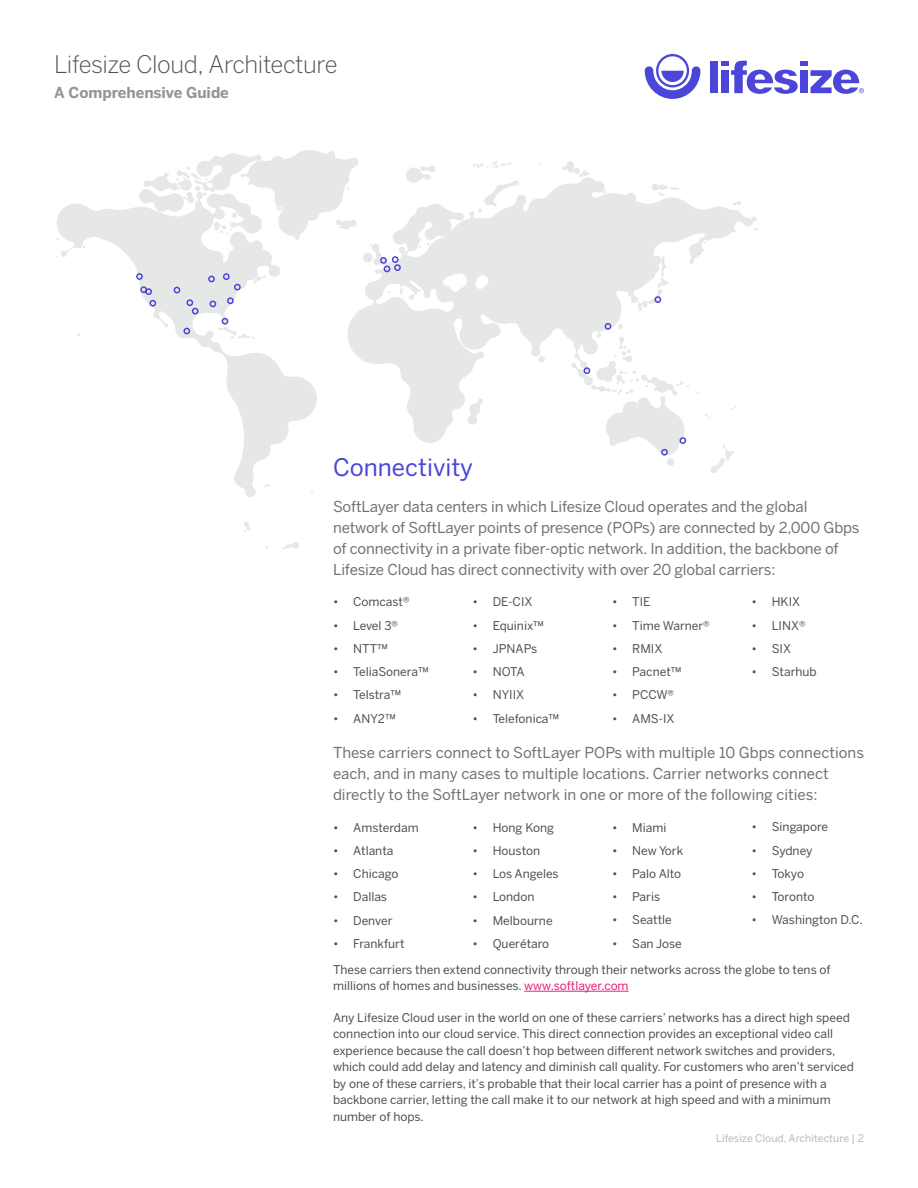
<style>
.page{position:relative;width:918px;height:1188px;background:#fff}
.page>*{position:absolute;margin:0;border:0;box-sizing:border-box;transform-origin:0 0}
.t1{font:300 24px "Benton Sans";letter-spacing:-.02em;color:#4b4f54}
.t2{font:24px "Benton Sans";color:#4b45da}
.t3{font:15px/21px "Benton Sans";letter-spacing:-.01em;color:#6f7276}
.t4{font:700 15px "Benton Sans";letter-spacing:-.005em;color:#939598}
.t5{font:12px/16.5px "Benton Sans";color:#4b4f54}
.t6{font:10.5px "Benton Sans";color:#b7b9bb}
.s1{color:#ea1d76}
</style>
<div class="page">
<svg style="left:645px;top:54px;width:55px;height:45px"></svg>
<div style="left:721px;top:61px;width:8px;height:5px;background:#4b45da"></div>
<div style="left:721px;top:70px;width:8px;height:23px;background:#4b45da"></div>
<div style="left:710px;top:61px;width:8px;height:32px;background:#4b45da"></div>
<div style="left:800px;top:61px;width:8px;height:5px;background:#4b45da"></div>
<div style="left:800px;top:70px;width:8px;height:23px;background:#4b45da"></div>
<svg style="left:811px;top:70px;width:53px;height:24px"></svg>
<svg style="left:731px;top:61px;width:67px;height:33px"></svg>
<svg style="left:365px;top:177px;width:392px;height:87px;fill:#e6e8e8"></svg>
<div style="left:363px;top:253px;width:10px;height:9px;background:#e6e8e8;border-radius:50%"></div>
<svg style="left:652px;top:183px;width:27px;height:13px"></svg>
<svg style="left:562px;top:161px;width:28px;height:16px"></svg>
<svg style="left:473px;top:161px;width:39px;height:7px"></svg>
<svg style="left:710px;top:445px;width:24px;height:28px"></svg>
<div style="left:667px;top:458px;width:7px;height:8px;background:#e6e8e8;border-radius:50%"></div>
<svg style="left:478px;top:180px;width:41px;height:32px"></svg>
<svg style="left:406px;top:166px;width:30px;height:17px"></svg>
<svg style="left:370px;top:244px;width:18px;height:11px"></svg>
<svg style="left:733px;top:201px;width:8px;height:4px"></svg>
<svg style="left:752px;top:228px;width:6px;height:3px"></svg>
<svg style="left:57px;top:203px;width:214px;height:294px"></svg>
<svg style="left:282px;top:542px;width:17px;height:8px"></svg>
<svg style="left:264px;top:484px;width:6px;height:3px"></svg>
<svg style="left:244px;top:522px;width:7px;height:10px"></svg>
<svg style="left:77px;top:333px;width:3px;height:4px"></svg>
<svg style="left:139px;top:150px;width:219px;height:90px"></svg>
<svg style="left:135px;top:255px;width:552px;height:201px"></svg>
<hr style="left:524px;top:991px;width:105px;height:1px;background:#ea1d76">
<h1 class="t1" style="left:54px;top:50px;width:285px">Lifesize Cloud, Architecture</h1>
<p class="t4" style="left:54px;top:83px;width:176px">A Comprehensive Guide</p>
<h1 class="t2" style="left:333px;top:453px;width:141px">Connectivity</h1>
<p class="t3" style="left:333px;top:496px;width:528px">SoftLayer data centers in which Lifesize Cloud operates and the global network of SoftLayer points of presence (POPs) are connected by 2,000 Gbps of connectivity in a private fiber-optic network. In addition, the backbone of Lifesize Cloud has direct connectivity with over 20 global carriers:</p>
<p class="t5" style="left:333px;top:594px;width:78px">• Comcast®</p>
<p class="t5" style="left:333px;top:617px;width:67px">• Level 3®</p>
<p class="t5" style="left:333px;top:640px;width:56px">• NTT™</p>
<p class="t5" style="left:333px;top:663px;width:97px">• TeliaSonera™</p>
<p class="t5" style="left:333px;top:687px;width:70px">• Telstra™</p>
<p class="t5" style="left:333px;top:710px;width:64px">• ANY2™</p>
<p class="t5" style="left:472px;top:594px;width:62px">• DE-CIX</p>
<p class="t5" style="left:472px;top:617px;width:73px">• Equinix™</p>
<p class="t5" style="left:472px;top:640px;width:66px">• JPNAPs</p>
<p class="t5" style="left:472px;top:663px;width:54px">• NOTA</p>
<p class="t5" style="left:472px;top:687px;width:53px">• NYIIX</p>
<p class="t5" style="left:472px;top:710px;width:88px">• Telefonica™</p>
<p class="t5" style="left:752px;top:594px;width:50px">• HKIX</p>
<p class="t5" style="left:752px;top:617px;width:56px">• LINX®</p>
<p class="t5" style="left:752px;top:640px;width:41px">• SIX</p>
<p class="t5" style="left:752px;top:663px;width:67px">• Starhub</p>
<p class="t5" style="left:612px;top:594px;width:40px">• TIE</p>
<p class="t5" style="left:612px;top:617px;width:99px">• Time Warner®</p>
<p class="t5" style="left:612px;top:640px;width:52px">• RMIX</p>
<p class="t5" style="left:612px;top:663px;width:71px">• Pacnet™</p>
<p class="t5" style="left:612px;top:687px;width:64px">• PCCW®</p>
<p class="t5" style="left:612px;top:710px;width:64px">• AMS-IX</p>
<p class="t3" style="left:333px;top:742px;width:533px">These carriers connect to SoftLayer POPs with multiple 10 Gbps connections each, and in many cases to multiple locations. Carrier networks connect directly to the SoftLayer network in one or more of the following cities:</p>
<p class="t5" style="left:333px;top:819px;width:87px">• Amsterdam</p>
<p class="t5" style="left:333px;top:842px;width:62px">• Atlanta</p>
<p class="t5" style="left:333px;top:865px;width:67px">• Chicago</p>
<p class="t5" style="left:333px;top:889px;width:56px">• Dallas</p>
<p class="t5" style="left:333px;top:912px;width:61px">• Denver</p>
<p class="t5" style="left:333px;top:935px;width:73px">• Frankfurt</p>
<p class="t5" style="left:752px;top:819px;width:78px">• Singapore</p>
<p class="t5" style="left:752px;top:842px;width:63px">• Sydney</p>
<p class="t5" style="left:752px;top:865px;width:54px">• Tokyo</p>
<p class="t5" style="left:752px;top:888px;width:65px">• Toronto</p>
<p class="t5" style="left:752px;top:912px;width:113px">• Washington D.C.</p>
<p class="t5" style="left:333px;top:961px;width:499px">These carriers then extend connectivity through their networks across the globe to tens of millions of homes and businesses. <span class="s1">www.softlayer.com</span></p>
<p class="t5" style="left:333px;top:1009px;width:523px">Any Lifesize Cloud user in the world on one of these carriers’ networks has a direct high speed connection into our cloud service. This direct connection provides an exceptional video call experience because the call doesn’t hop between different network switches and providers, which could add delay and latency and diminish call quality. For customers who aren’t serviced by one of these carriers, it’s probable that their local carrier has a point of presence with a backbone carrier, letting the call make it to our network at high speed and with a minimum number of hops.</p>
<p class="t5" style="left:612px;top:819px;width:56px">• Miami</p>
<p class="t5" style="left:612px;top:842px;width:73px">• New York</p>
<p class="t5" style="left:612px;top:865px;width:71px">• Palo Alto</p>
<p class="t5" style="left:612px;top:888px;width:50px">• Paris</p>
<p class="t5" style="left:612px;top:912px;width:61px">• Seattle</p>
<p class="t5" style="left:612px;top:935px;width:71px">• San Jose</p>
<p class="t5" style="left:472px;top:819px;width:83px">• Hong Kong</p>
<p class="t5" style="left:472px;top:842px;width:69px">• Houston</p>
<p class="t5" style="left:472px;top:865px;width:88px">• Los Angeles</p>
<p class="t5" style="left:472px;top:889px;width:63px">• London</p>
<p class="t5" style="left:472px;top:912px;width:82px">• Melbourne</p>
<p class="t5" style="left:472px;top:935px;width:78px">• Querétaro</p>
<p class="t6" style="left:716px;top:1132px;width:149px">Lifesize Cloud, Architecture | 2</p>
</div>
